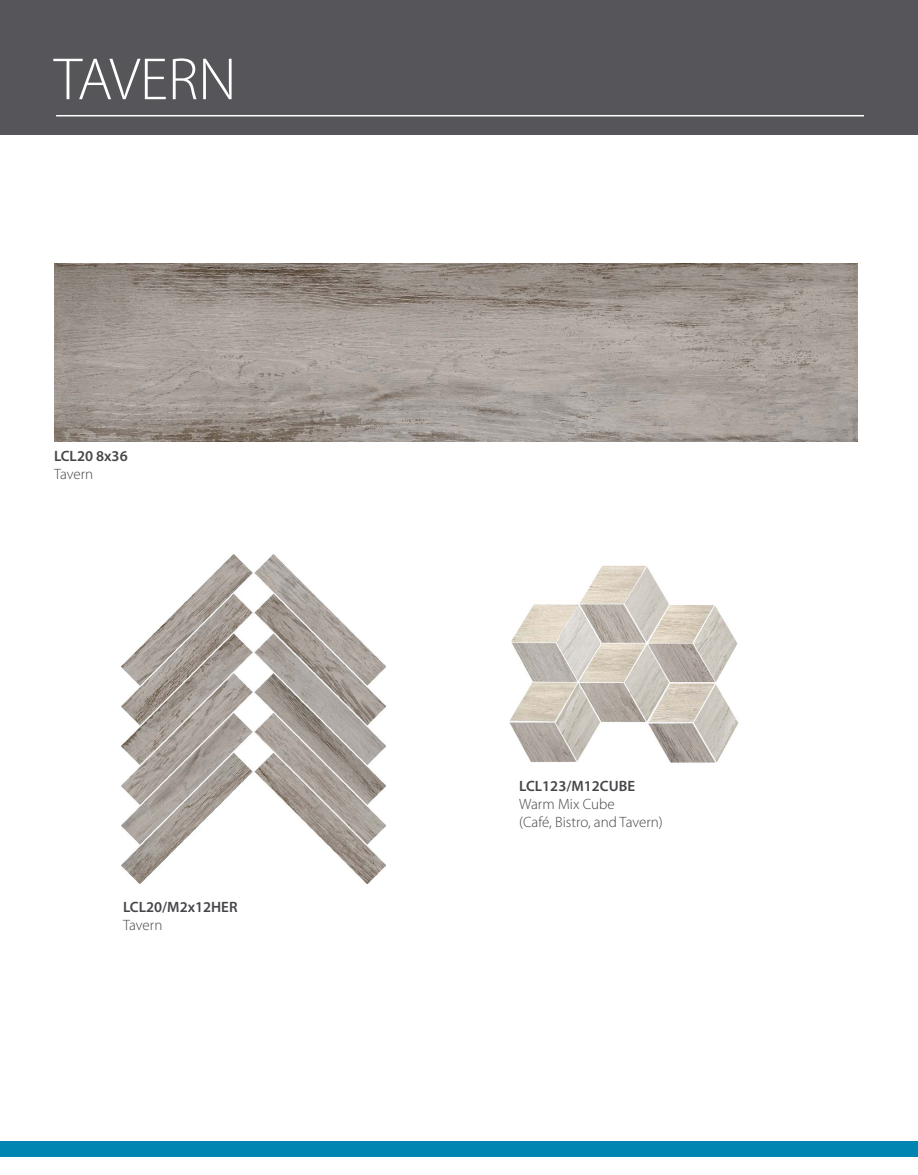
<style>
.page{position:relative;width:918px;height:1175px;background:#fff}
.page>*{position:absolute;margin:0;border:0;box-sizing:border-box;transform-origin:0 0}
.t1{font:300 60px "Myriad Pro";color:#fff}
.t2{font:300 15px/18px "Myriad Pro";color:#454649}
.t3{font:600 15px "Myriad Pro";color:#454649}
</style>
<div class="page">
<div style="left:0;top:1141px;width:918px;height:15px;background:#0085b3"></div>
<div style="left:0;top:0;width:918px;height:135px;background:#55555a"></div>
<hr style="left:56px;top:115px;width:808px;height:1px;background:#fff">
<img style="left:54px;top:263px;width:804px;height:178px">
<img style="left:122px;top:554px;width:263px;height:329px">
<img style="left:509px;top:565px;width:230px;height:198px">
<h1 class="t1" style="left:54px;top:46px;width:184px">TAVERN</h1>
<p class="t3" style="left:54px;top:447px;width:75px">LCL20 8x36</p>
<p class="t2" style="left:54px;top:465px;width:41px">Tavern</p>
<p class="t3" style="left:123px;top:897px;width:116px">LCL20/M2x12HER</p>
<p class="t2" style="left:123px;top:916px;width:41px">Tavern</p>
<p class="t3" style="left:519px;top:776px;width:117px">LCL123/M12CUBE</p>
<p class="t2" style="left:519px;top:794px;width:145px">Warm Mix Cube<br>(Café, Bistro, and Tavern)</p>
</div>
